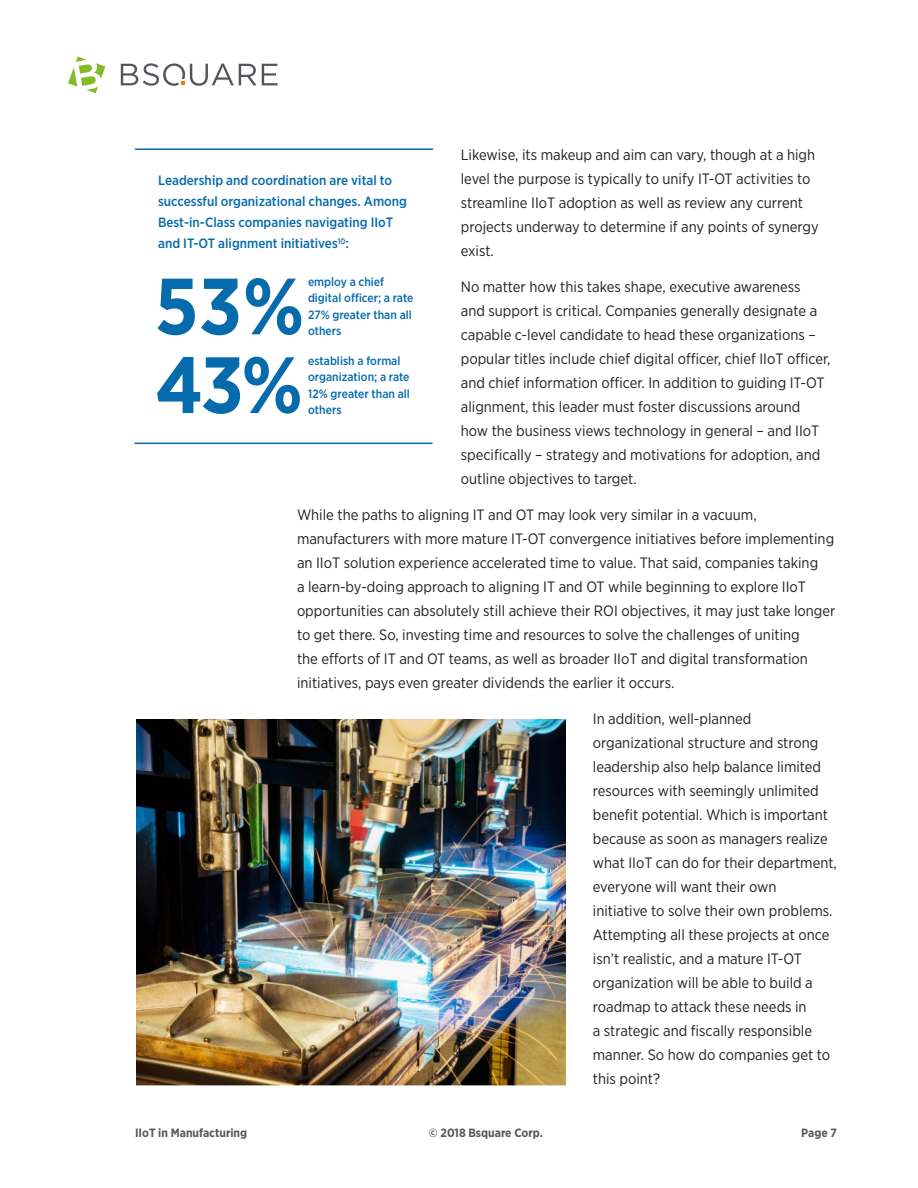
<style>
.page{position:relative;width:918px;height:1188px;background:#fff}
.page>*{position:absolute;margin:0;border:0;box-sizing:border-box;transform-origin:0 0}
.Box_copy{font:700 79.65px "Gotham Narrow";color:#056bac}
.t1{font:15px/24px "Gotham Narrow";color:#231f20}
.Bullet_List{font:500 13.5px/21px "Gotham Narrow";color:#056bac}
.Bullet_List-2{font:500 12px/16.5px "Gotham Narrow";color:#056bac}
.t2{font:700 12px "Gotham Narrow";color:#57585a}
</style>
<div class="page">
<svg style="left:121px;top:63px;width:157px;height:23px"></svg>
<svg style="left:68px;top:57px;width:37px;height:36px"></svg>
<hr style="left:135px;top:148px;width:298px;height:2px;background:#056bac">
<hr style="left:135px;top:443px;width:298px;height:1px;background:#056bac">
<img style="left:136px;top:719px;width:430px;height:367px">
<p class="t1" style="left:461px;top:143px;width:360px">Likewise, its makeup and aim can vary, though at a high level the purpose is typically to unify IT-OT activities to streamline IIoT adoption as well as review any current projects underway to determine if any points of synergy exist.</p>
<p class="t1" style="left:461px;top:275px;width:371px">No matter how this takes shape, executive awareness<br>and support is critical. Companies generally designate a capable c-level candidate to head these organizations – popular titles include chief digital officer, chief IIoT officer, and chief information officer. In addition to guiding IT-OT alignment, this leader must foster discussions around how the business views technology in general – and IIoT specifically – strategy and motivations for adoption, and outline objectives to target.</p>
<p class="t1" style="left:297px;top:503px;width:540px">While the paths to aligning IT and OT may look very similar in a vacuum, manufacturers with more mature IT-OT convergence initiatives before implementing an IIoT solution experience accelerated time to value. That said, companies taking<br>a learn-by-doing approach to aligning IT and OT while beginning to explore IIoT opportunities can absolutely still achieve their ROI objectives, it may just take longer to get there. So, investing time and resources to solve the challenges of uniting<br>the efforts of IT and OT teams, as well as broader IIoT and digital transformation initiatives, pays even greater dividends the earlier it occurs.</p>
<p class="t1" style="left:593px;top:707px;width:246px">In addition, well-planned organizational structure and strong leadership also help balance limited resources with seemingly unlimited benefit potential. Which is important because as soon as managers realize what IIoT can do for their department, everyone will want their own<br>initiative to solve their own problems.<br>Attempting all these projects at once isn’t realistic, and a mature IT-OT organization will be able to build a roadmap to attack these needs in<br>a strategic and fiscally responsible manner. So how do companies get to this point?</p>
<p class="Bullet_List" style="left:158px;top:170px;width:250px">Leadership and coordination are vital to successful organizational changes. Among Best-in-Class companies navigating IIoT and IT-OT alignment initiatives<sup>10</sup>:</p>
<p class="Box_copy" style="left:155px;top:255px;width:151px">53%</p>
<p class="Bullet_List-2" style="left:308px;top:273px;width:107px">employ a chief digital officer; a rate<br>27% greater than all others</p>
<p class="Box_copy" style="left:155px;top:334px;width:149px">43%</p>
<p class="Bullet_List-2" style="left:308px;top:352px;width:103px">establish a formal organization; a rate<br>12% greater than all others</p>
<p class="t2" style="left:135px;top:1125px;width:114px">IIoT in Manufacturing</p>
<p class="t2" style="left:429px;top:1125px;width:116px">© 2018 Bsquare Corp.</p>
<p class="t2" style="left:801px;top:1125px;width:37px">Page 7</p>
</div>
